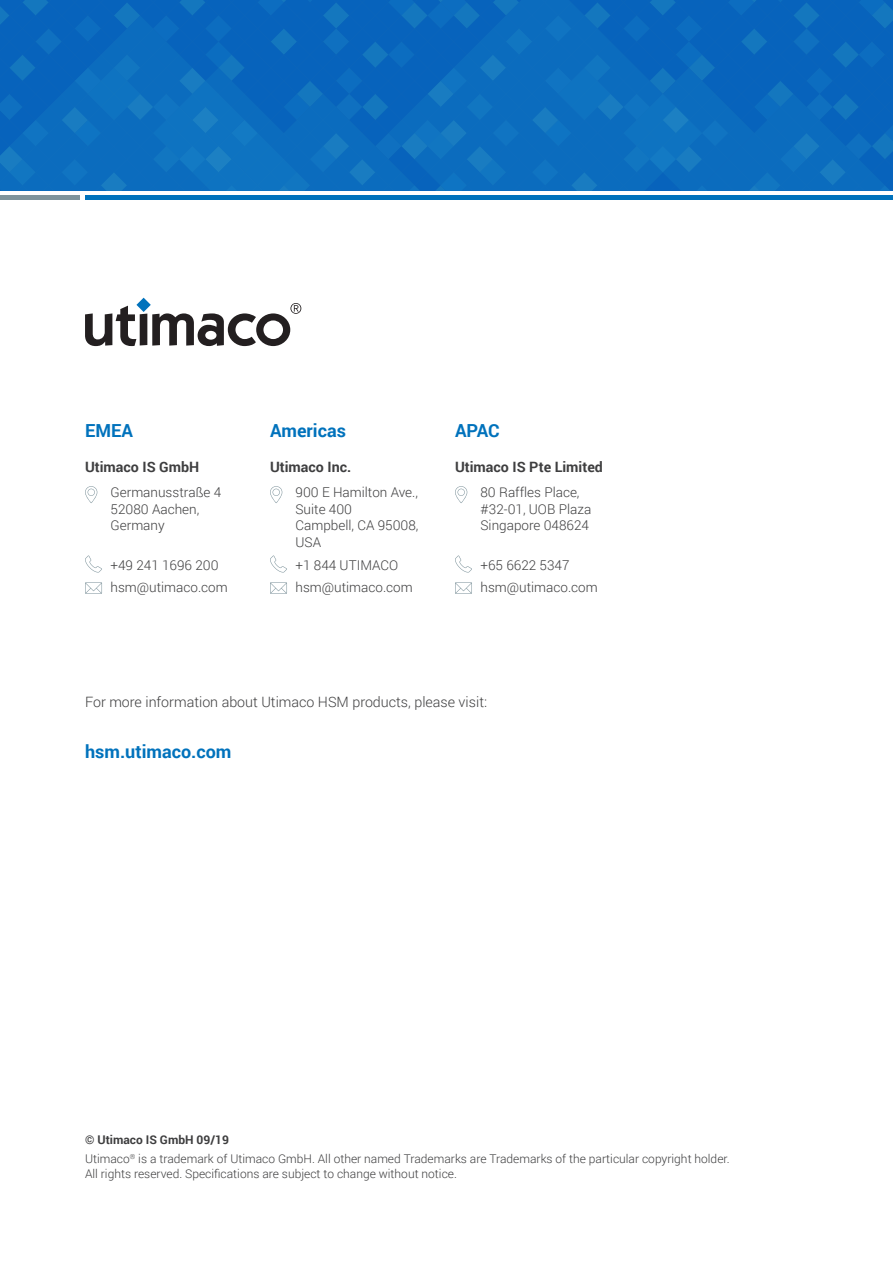
<style>
.page{position:relative;width:893px;height:1263px;background:#fff}
.page>*{position:absolute;margin:0;border:0;box-sizing:border-box;transform-origin:0 0}
._05_Sub_Heading{font:700 18px "Roboto";color:#0072bc}
._06_Content{font:300 14.25px "Roboto";color:#3e3e3f}
._08_Subline{font:700 14.25px "Roboto";color:#3e3e3f}
._06_Content-2{font:300 13.5px/16.5px "Roboto";color:#3e3e3f}
._09_Caption{font:300 12px/15px "Roboto";color:#3e3e3f}
._09_Caption-2{font:700 12px "Roboto";color:#3e3e3f}
</style>
<div class="page">
<hr style="left:85px;top:196px;width:808px;height:4px;background:#0072bc">
<hr style="left:0;top:196px;width:80px;height:4px;background:#7f949c">
<svg style="left:0;top:0;width:893px;height:190px;background:#0b6bbd"></svg>
<svg style="left:85px;top:298px;width:216px;height:48px"></svg>
<svg style="left:85px;top:486px;width:12px;height:17px"></svg>
<svg style="left:85px;top:555px;width:17px;height:17px"></svg>
<svg style="left:85px;top:582px;width:17px;height:12px"></svg>
<svg style="left:455px;top:486px;width:12px;height:17px"></svg>
<svg style="left:455px;top:555px;width:17px;height:17px"></svg>
<svg style="left:455px;top:582px;width:17px;height:12px"></svg>
<svg style="left:270px;top:486px;width:12px;height:17px"></svg>
<svg style="left:270px;top:555px;width:17px;height:17px"></svg>
<svg style="left:270px;top:582px;width:17px;height:12px"></svg>
<p class="_05_Sub_Heading" style="left:85px;top:418px;width:49px">EMEA</p>
<p class="_08_Subline" style="left:85px;top:457px;width:116px">Utimaco IS GmbH</p>
<p class="_06_Content-2" style="left:111px;top:484px;width:112px">Germanusstraße 4<br>52080 Aachen,<br>Germany</p>
<p class="_06_Content-2" style="left:111px;top:556px;width:110px">+49 241 1696 200</p>
<p class="_06_Content-2" style="left:111px;top:579px;width:119px">hsm@utimaco.com</p>
<p class="_05_Sub_Heading" style="left:270px;top:418px;width:77px">Americas</p>
<p class="_08_Subline" style="left:270px;top:457px;width:83px">Utimaco Inc.</p>
<p class="_06_Content-2" style="left:296px;top:484px;width:124px">900 E Hamilton Ave.,<br>Suite 400<br>Campbell, CA 95008,<br>USA</p>
<p class="_06_Content-2" style="left:296px;top:556px;width:104px">+1 844 UTIMACO</p>
<p class="_06_Content-2" style="left:296px;top:579px;width:119px">hsm@utimaco.com</p>
<p class="_05_Sub_Heading" style="left:455px;top:418px;width:46px">APAC</p>
<p class="_08_Subline" style="left:455px;top:457px;width:149px">Utimaco IS Pte Limited</p>
<p class="_06_Content-2" style="left:480px;top:484px;width:112px">80 Raffles Place, #32-01, UOB Plaza<br>Singapore 048624</p>
<p class="_06_Content-2" style="left:480px;top:556px;width:90px">+65 6622 5347</p>
<p class="_06_Content-2" style="left:480px;top:579px;width:119px">hsm@utimaco.com</p>
<p class="_06_Content" style="left:85px;top:692px;width:404px">For more information about Utimaco HSM products, please visit:</p>
<p class="_05_Sub_Heading" style="left:85px;top:739px;width:148px">hsm.utimaco.com</p>
<p class="_09_Caption-2" style="left:85px;top:1131px;width:145px">© Utimaco IS GmbH 09/19</p>
<p class="_09_Caption" style="left:85px;top:1151px;width:646px">Utimaco<sup>®</sup> is a trademark of Utimaco GmbH. All other named Trademarks are Trademarks of the particular copyright holder.<br>All rights reserved. Specifications are subject to change without notice.</p>
</div>
